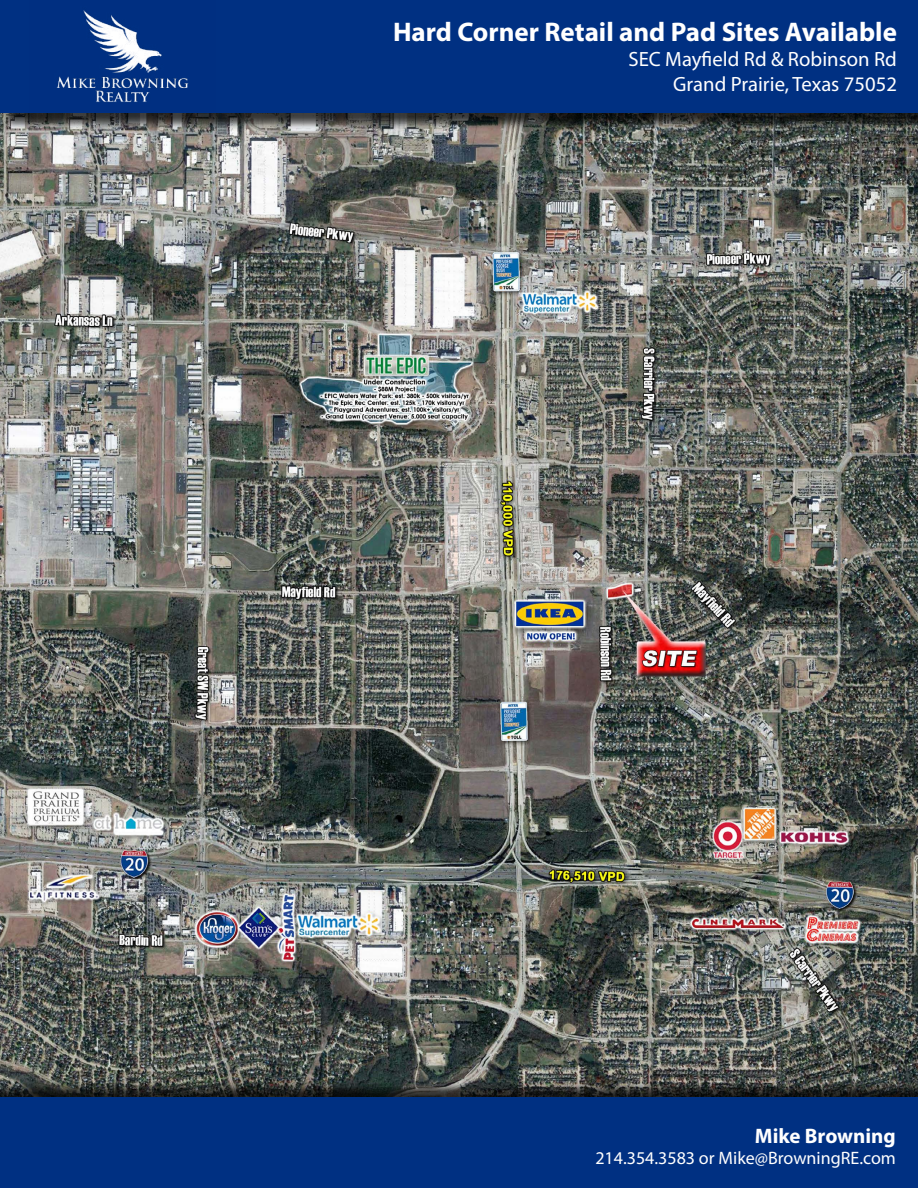
<style>
.page{position:relative;width:918px;height:1188px;background:#fff}
.page>*{position:absolute;margin:0;border:0;box-sizing:border-box;transform-origin:0 0}
.t1{font:700 27px "Myriad Pro";color:#fff}
.t2{font:700 21px "Myriad Pro";color:#fff}
.t3{font:20.7px/24.9px "Myriad Pro";color:#fff;text-align:right}
.t4{font:18px "Myriad Pro";color:#fff}
</style>
<div class="page">
<img style="left:0;top:131px;width:918px;height:949px">
<div style="left:0;top:1080px;width:918px;height:108px;background:#000;opacity:.75"></div>
<div style="left:0;top:1097px;width:918px;height:91px;background:#003082"></div>
<div style="left:0;top:3px;width:918px;height:128px;background:#000;opacity:.75"></div>
<div style="left:0;top:0;width:918px;height:112px;background:#003082"></div>
<img style="left:56px;top:10px;width:133px;height:92px">
<h1 class="t1" style="left:393px;top:15px;width:505px">Hard Corner Retail and Pad Sites Available</h1>
<p class="t3" style="left:629px;top:47px;width:270px">SEC Mayfield Rd &amp; Robinson Rd<br>Grand Prairie, Texas 75052</p>
<p class="t2" style="left:755px;top:1122px;width:143px">Mike Browning</p>
<p class="t4" style="left:595px;top:1147px;width:302px">214.354.3583 or Mike@BrowningRE.com</p>
</div>
